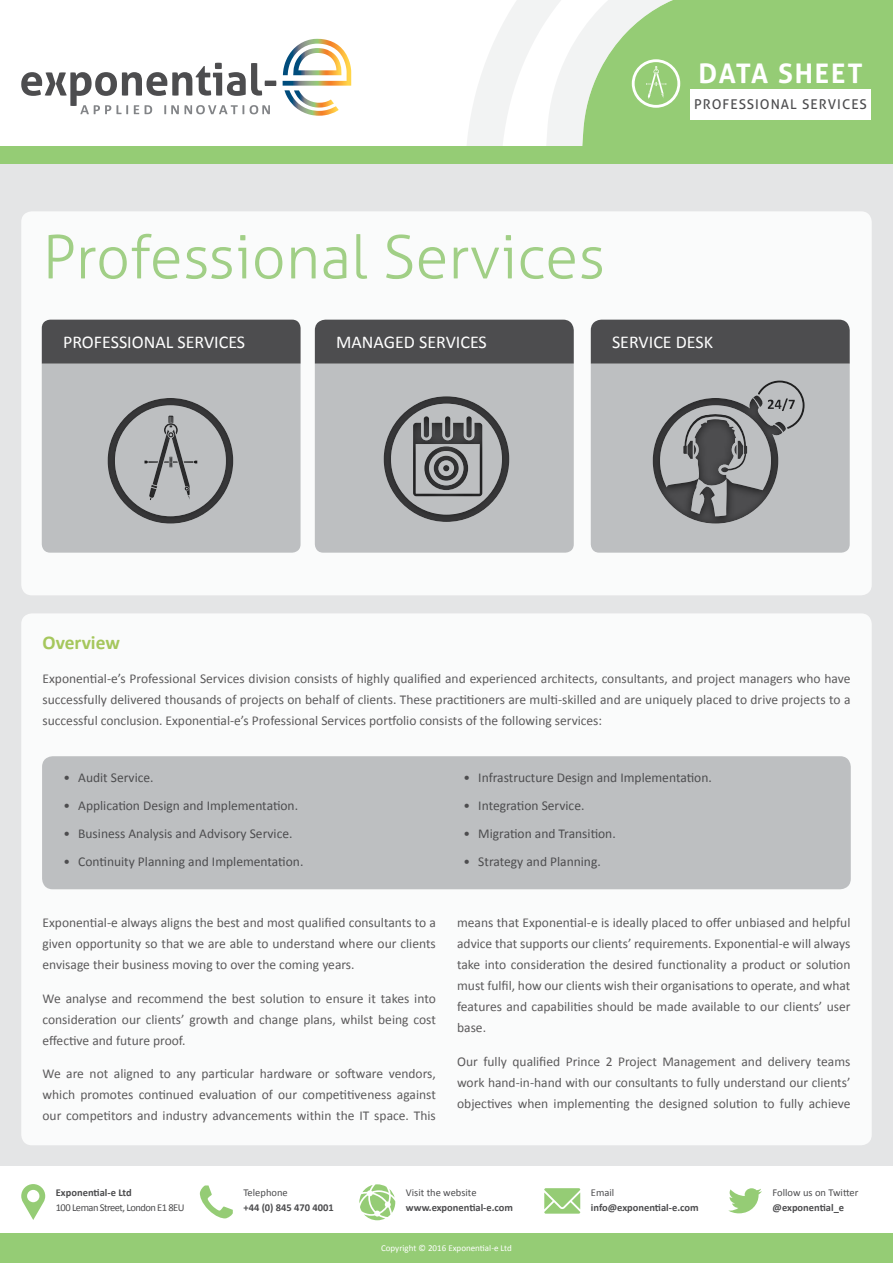
<style>
.page{position:relative;width:893px;height:1263px;background:#fff}
.page>*{position:absolute;margin:0;border:0;box-sizing:border-box;transform-origin:0 0}
.t1{font:300 60px "Aller";color:#95cc75}
.t2{font:700 27px "Aller";letter-spacing:.07em;color:#fff}
.t3{font:700 19.5px "Calibri";color:#9ac244}
.t4{font:18px "Calibri";color:#fff}
.t5{font:13.5px/21px "Calibri";color:#434243;text-align:justify}
.t6{font:13.5px "Calibri";color:#4d4d4f}
.t7{font:13.5px "Aller";letter-spacing:.075em;color:#4d4d4f}
.t8{font:700 10.5px "Calibri";color:#4d4d4f}
.t9{font:10.5px "Calibri";color:#4d4d4f}
.t10{font:10.5px "Calibri";letter-spacing:-.05em;color:#4d4d4f}
.t11{font:9px "Calibri";color:#fff}
</style>
<div class="page">
<div style="left:690px;top:0;width:203px;height:146px;background:#95cc75"></div>
<div style="left:0;top:147px;width:893px;height:1033px;background:#e4e5e6"></div>
<div style="left:0;top:1166px;width:893px;height:97px;background:#fff"></div>
<svg style="left:728px;top:1188px;width:34px;height:25px"></svg>
<svg style="left:21px;top:1184px;width:24px;height:36px"></svg>
<svg style="left:544px;top:1188px;width:36px;height:26px"></svg>
<svg style="left:200px;top:1185px;width:33px;height:33px"></svg>
<svg style="left:359px;top:1184px;width:36px;height:36px"></svg>
<div style="left:0;top:1233px;width:893px;height:30px;background:#95cc75"></div>
<div style="left:690px;top:89px;width:181px;height:30px;background:#fff"></div>
<svg style="left:21px;top:63px;width:255px;height:51px"></svg>
<svg style="left:283px;top:39px;width:68px;height:77px"></svg>
<div style="left:0;top:146px;width:893px;height:18px;background:#95cc75"></div>
<svg style="left:467px;top:0;width:223px;height:146px"></svg>
<div style="left:21px;top:211px;width:851px;height:384px;background:#fff;border-radius:11px"></div>
<div style="left:315px;top:364px;width:259px;height:189px;background:#bdbfc1"></div>
<div style="left:591px;top:364px;width:259px;height:189px;background:#bdbfc1"></div>
<div style="left:42px;top:364px;width:259px;height:189px;background:#bdbfc1"></div>
<div style="left:315px;top:320px;width:259px;height:44px;background:#4d4d4f"></div>
<div style="left:591px;top:320px;width:259px;height:44px;background:#4d4d4f"></div>
<div style="left:42px;top:320px;width:259px;height:44px;background:#4d4d4f"></div>
<div style="left:21px;top:613px;width:851px;height:532px;background:#fff;border-radius:11px"></div>
<div style="left:107px;top:396px;width:128px;height:128px;background:#000;opacity:.75"></div>
<div style="left:384px;top:394px;width:127px;height:129px;background:#000;opacity:.75"></div>
<div style="left:653px;top:378px;width:154px;height:147px;background:#000;opacity:.75"></div>
<div style="left:42px;top:756px;width:809px;height:133px;background:#bdbfc1;border-radius:11px"></div>
<h1 class="t1" style="left:43px;top:221px;width:564px">Professional Services</h1>
<h2 class="t2" style="left:698px;top:56px;width:166px">DATA SHEET</h2>
<p class="t7" style="left:694px;top:96px;width:174px">PROFESSIONAL SERVICES</p>
<h3 class="t4" style="left:63px;top:331px;width:184px">PROFESSIONAL SERVICES</h3>
<h3 class="t4" style="left:336px;top:331px;width:152px">MANAGED SERVICES</h3>
<h3 class="t4" style="left:612px;top:331px;width:103px">SERVICE DESK</h3>
<h3 class="t3" style="left:43px;top:630px;width:79px">Overview</h3>
<p class="t5" style="left:43px;top:668px;width:809px">Exponential-e’s Professional Services division consists of highly qualified and experienced architects, consultants, and project managers who have successfully delivered thousands of projects on behalf of clients. These practitioners are multi-skilled and are uniquely placed to drive projects to a successful conclusion. Exponential-e’s Professional Services portfolio consists of the following services:</p>
<p class="t6" style="left:63px;top:769px;width:92px">• Audit Service.</p>
<p class="t6" style="left:63px;top:797px;width:236px">• Application Design and Implementation.</p>
<p class="t6" style="left:63px;top:825px;width:231px">• Business Analysis and Advisory Service.</p>
<p class="t6" style="left:63px;top:853px;width:242px">• Continuity Planning and Implementation.</p>
<p class="t5" style="left:43px;top:912px;width:395px">Exponential-e always aligns the best and most qualified consultants to a given opportunity so that we are able to understand where our clients envisage their business moving to over the coming years.</p>
<p class="t5" style="left:43px;top:988px;width:395px">We analyse and recommend the best solution to ensure it takes into consideration our clients’ growth and change plans, whilst being cost effective and future proof.</p>
<p class="t5" style="left:43px;top:1063px;width:395px">We are not aligned to any particular hardware or software vendors, which promotes continued evaluation of our competitiveness against our competitors and industry advancements within the IT space. This</p>
<p class="t6" style="left:463px;top:769px;width:250px">• Infrastructure Design and Implementation.</p>
<p class="t6" style="left:463px;top:797px;width:123px">• Integration Service.</p>
<p class="t6" style="left:463px;top:825px;width:154px">• Migration and Transition.</p>
<p class="t6" style="left:463px;top:853px;width:139px">• Strategy and Planning.</p>
<p class="t5" style="left:457px;top:912px;width:395px">means that Exponential-e is ideally placed to offer unbiased and helpful advice that supports our clients’ requirements. Exponential-e will always take into consideration the desired functionality a product or solution must fulfil, how our clients wish their organisations to operate, and what features and capabilities should be made available to our clients’ user base.</p>
<p class="t5" style="left:457px;top:1051px;width:395px">Our fully qualified Prince 2 Project Management and delivery teams work hand-in-hand with our consultants to fully understand our clients’ objectives when implementing the designed solution to fully achieve</p>
<p class="t8" style="left:56px;top:1186px;width:77px">Exponential-e Ltd</p>
<p class="t10" style="left:56px;top:1201px;width:130px">100 Leman Street, London E1 8EU</p>
<p class="t9" style="left:243px;top:1186px;width:46px">Telephone</p>
<p class="t8" style="left:243px;top:1201px;width:92px">+44 (0) 845 470 4001</p>
<p class="t9" style="left:406px;top:1186px;width:72px">Visit the website</p>
<p class="t8" style="left:406px;top:1201px;width:109px">www.exponential-e.com</p>
<p class="t11" style="left:381px;top:1242px;width:132px">Copyright © 2016 Exponential-e Ltd</p>
<p class="t9" style="left:591px;top:1186px;width:25px">Email</p>
<p class="t8" style="left:591px;top:1201px;width:109px">info@exponential-e.com</p>
<p class="t9" style="left:773px;top:1186px;width:87px">Follow us on Twitter</p>
<p class="t8" style="left:773px;top:1201px;width:73px">@exponential_e</p>
</div>
